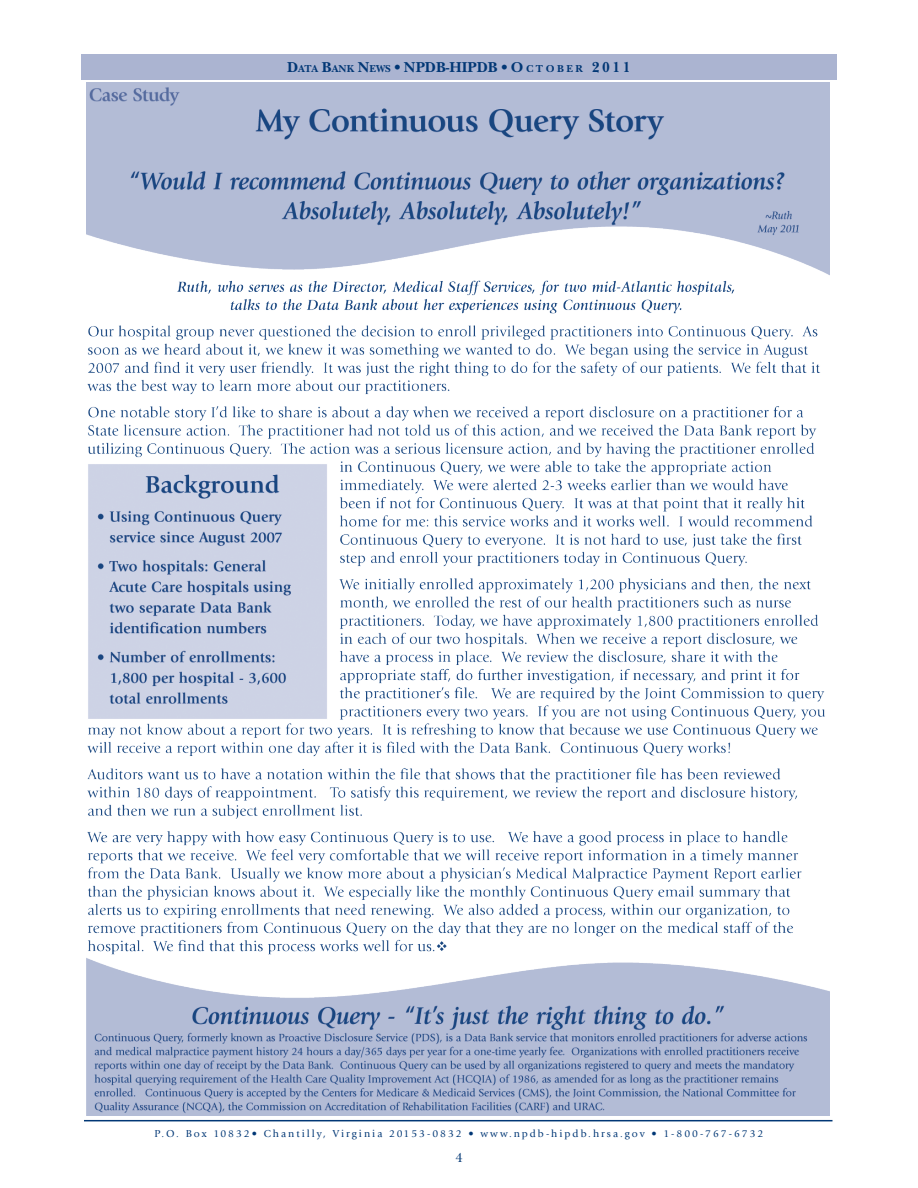
<style>
.page{position:relative;width:918px;height:1188px;background:#fff}
.page>*{position:absolute;margin:0;border:0;box-sizing:border-box;transform-origin:0 0}
.t1{font:700 15px "New Baskerville";color:#013775}
.t2{font:13.5px "New Baskerville";color:#013775}
.t3{font:10.5px "Giovanni";letter-spacing:.19em;color:#013775}
.s1{font-size:10.5px}
</style>
<div class="page">
<div style="left:81px;top:54px;width:756px;height:25px;background:#abb4d1"></div>
<hr style="left:84px;top:1120px;width:748px;height:1px;background:#013775">
<img style="left:87px;top:83px;width:743px;height:1033px">
<p class="t1" style="left:287px;top:58px;width:345px">D<span class="s1">ATA</span> B<span class="s1">ANK</span> N<span class="s1">EWS</span> • NPDB-HIPDB • O <span class="s1">C T OB E R</span> 2 0 1 1</p>
<p class="t3" style="left:155px;top:1128px;width:610px">P.O. Box 10832• Chantilly, Virginia 20153-0832 • www.npdb-hipdb.hrsa.gov • 1-800-767-6732</p>
<p class="t2" style="left:455px;top:1150px;width:9px">4</p>
</div>
